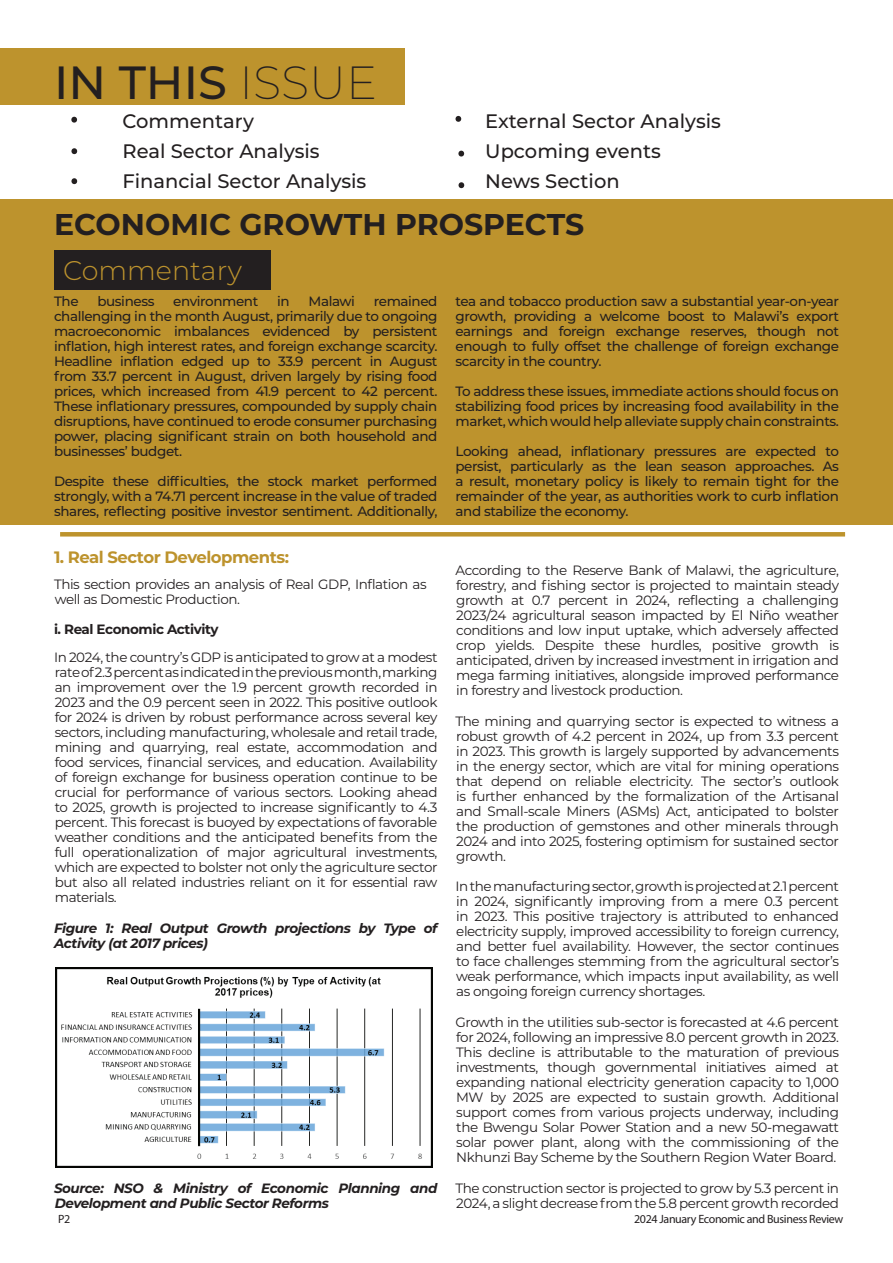
<style>
.page{position:relative;width:893px;height:1263px;background:#fff}
.page>*{position:absolute;margin:0;border:0;box-sizing:border-box;transform-origin:0 0}
.t1{font:51px/66.3px "Minion Pro";color:#231f20}
.t2{font:500 46.5px "Montserrat";color:#231f20}
.t3{font:700 30px "Montserrat";color:#231f20}
.t4{font:300 27px "Montserrat";color:#bd932d}
.t5{font:500 19.5px/30px "Montserrat";color:#231f20}
.t6{font:700 16.5px "Montserrat";letter-spacing:-.03em;color:#bd932d}
.t7{font:13.5px/15px "Montserrat";letter-spacing:-.03em;color:#231f20;text-align:justify}
.t8{font:500 13.5px/15px "Montserrat";letter-spacing:-.03em;color:#231f20;text-align:justify}
.t9{font:italic 700 13.5px/15px "Montserrat";letter-spacing:-.03em;color:#231f20}
.t10{font:700 13.5px "Montserrat";letter-spacing:-.035em;color:#231f20}
.t11{font:12px "Myriad Pro";letter-spacing:-.03em;color:#231f20}
.s1{font-weight:200}
</style>
<div class="page">
<div style="left:0;top:199px;width:893px;height:326px;background:#bd932d"></div>
<div style="left:0;top:49px;width:405px;height:56px;background:#bd932d"></div>
<div style="left:54px;top:250px;width:216px;height:40px;background:#231f20"></div>
<hr style="left:60px;top:532px;width:785px;height:4px;background:#bd932d">
<img style="left:56px;top:967px;width:377px;height:200px">
<h2 class="t2" style="left:54px;top:50px;width:325px">In this <span class="s1">ISSUE</span></h2>
<h3 class="t5" style="left:69px;top:106px;width:35px">C</h3>
<h3 class="t5" style="left:123px;top:106px;width:245px;text-indent:14px">ommentary<br>Real Sector Analysis<br>Financial Sector Analysis</h3>
<h3 class="t5" style="left:485px;top:106px;width:237px">External Sector Analysis<br>Upcoming events</h3>
<h1 class="t1" style="left:453px;top:72px;width:16px">. .</h1>
<h1 class="t1" style="left:68px;top:73px;width:13px">.</h1>
<h1 class="t1" style="left:69px;top:104px;width:13px">.</h1>
<h1 class="t1" style="left:69px;top:134px;width:13px">.</h1>
<h1 class="t1" style="left:455px;top:107px;width:13px">.</h1>
<h3 class="t5" style="left:431px;top:166px;width:35px">N</h3>
<h3 class="t5" style="left:501px;top:166px;width:120px">ews Section</h3>
<h3 class="t3" style="left:54px;top:203px;width:532px">Economic Growth Prospects</h3>
<h3 class="t4" style="left:63px;top:252px;width:180px">Commentary</h3>
<p class="t8" style="left:54px;top:293px;width:26px">The</p>
<p class="t8" style="left:97px;top:293px;width:59px">business</p>
<p class="t8" style="left:173px;top:293px;width:87px">environment</p>
<p class="t8" style="left:277px;top:293px;width:14px">in</p>
<p class="t8" style="left:309px;top:293px;width:48px">Malawi</p>
<p class="t8" style="left:54px;top:293px;width:385px;text-indent:320px">remained challenging in the month August, primarily due to ongoing macroeconomic imbalances evidenced by persistent inflation, high interest rates, and foreign exchange scarcity.<br>Headline inflation edged up to 33.9 percent in August from 33.7 percent in August, driven largely by rising food prices, which increased from 41.9 percent to 42 percent.<br>These inflationary pressures, compounded by supply chain disruptions, have continued to erode consumer purchasing power, placing significant strain on both household and businesses’ budget.</p>
<p class="t8" style="left:54px;top:473px;width:385px">Despite these difficulties, the stock market performed strongly, with a 74.71 percent increase in the value of traded shares, reflecting positive investor sentiment. Additionally,</p>
<p class="t6" style="left:54px;top:545px;width:237px">1. Real Sector Developments:</p>
<p class="t7" style="left:54px;top:576px;width:374px">This section provides an analysis of Real GDP, Inflation as well as Domestic Production.</p>
<p class="t10" style="left:54px;top:620px;width:166px">i. Real Economic Activity</p>
<p class="t7" style="left:54px;top:650px;width:385px">In 2024, the country’s GDP is anticipated to grow at a modest rate of 2.3 percent as indicated in the previous month, marking an improvement over the 1.9 percent growth recorded in 2023 and the 0.9 percent seen in 2022. This positive outlook for 2024 is driven by robust performance across several key sectors, including manufacturing, wholesale and retail trade, mining and quarrying, real estate, accommodation and food services, financial services, and education. Availability of foreign exchange for business operation continue to be crucial for performance of various sectors. Looking ahead to 2025, growth is projected to increase significantly to 4.3 percent. This forecast is buoyed by expectations of favorable weather conditions and the anticipated benefits from the full operationalization of major agricultural investments, which are expected to bolster not only the agriculture sector but also all related industries reliant on it for essential raw materials.</p>
<p class="t9" style="left:54px;top:920px;width:385px">Figure 1: Real Output Growth projections by Type of<br>Activity (at 2017 prices)</p>
<p class="t9" style="left:54px;top:1179px;width:385px">Source: NSO &amp; Ministry of Economic Planning and<br>Development and Public Sector Reforms</p>
<p class="t8" style="left:455px;top:293px;width:385px">tea and tobacco production saw a substantial year-on-year growth, providing a welcome boost to M alawi’s export earnings and foreign exchange reserves, though not enough to fully offset the challenge of foreign exchange scarcity in the country.</p>
<p class="t8" style="left:455px;top:383px;width:385px">To address these issues, immediate actions should focus on stabilizing food prices by increasing food availability in the market, which would help alleviate supply chain constraints.</p>
<p class="t8" style="left:455px;top:443px;width:385px">Looking ahead, inflationary pressures are expected to persist, particularly as the lean season approaches. As a result, monetary policy is likely to remain tight for the remainder of the year, as authorities work to curb inflation and stabilize the economy.</p>
<p class="t7" style="left:455px;top:562px;width:385px">According to the Reserve Bank of Malawi, the agriculture, forestry, and fishing sector is projected to maintain steady growth at 0.7 percent in 2024, reflecting a challenging 2023/24 agricultural season impacted by El Niño weather conditions and low input uptake, which adversely affected crop yields. Despite these hurdles, positive growth is anticipated, driven by increased investment in irrigation and mega farming initiatives, alongside improved performance in forestry and livestock production.</p>
<p class="t7" style="left:455px;top:713px;width:385px">The mining and quarrying sector is expected to witness a robust growth of 4.2 percent in 2024, up from 3.3 percent in 2023. This growth is largely supported by advancements in the energy sector, which are vital for mining operations that depend on reliable electricity. The sector’s outlook is further enhanced by the formalization of the Artisanal and Small-scale Miners (ASMs) Act, anticipated to bolster the production of gemstones and other minerals through 2024 and into 2025, fostering optimism for sustained sector growth.</p>
<p class="t7" style="left:455px;top:878px;width:385px">In the manufacturing sector, growth is projected at 2.1 percent in 2024, significantly improving from a mere 0.3 percent in 2023. This positive trajectory is attributed to enhanced electricity supply, improved accessibility to foreign currency, and better fuel availability. However, the sector continues to face challenges stemming from the agricultural sector’s weak performance, which impacts input availability, as well as ongoing foreign currency shortages.</p>
<p class="t7" style="left:455px;top:1014px;width:385px">Growth in the utilities sub-sector is forecasted at 4.6 percent for 2024, following an impressive 8.0 percent growth in 2023.<br>This decline is attributable to the maturation of previous investments, though governmental initiatives aimed at expanding national electricity generation capacity to 1,000<br>MW by 2025 are expected to sustain growth. Additional support comes from various projects underway, including the Bwengu Solar Power Station and a new 50-megawatt solar power plant, along with the commissioning of the Nkhunzi Bay Scheme by the Southern Region Water Board.</p>
<p class="t7" style="left:455px;top:1180px;width:385px">The construction sector is projected to grow by 5.3 percent in<br>2024, a slight decrease from the 5.8 percent growth recorded</p>
<p class="t11" style="left:58px;top:1212px;width:14px">P2</p>
<p class="t11" style="left:634px;top:1212px;width:211px">2024 January Economic and Business Review</p>
</div>
